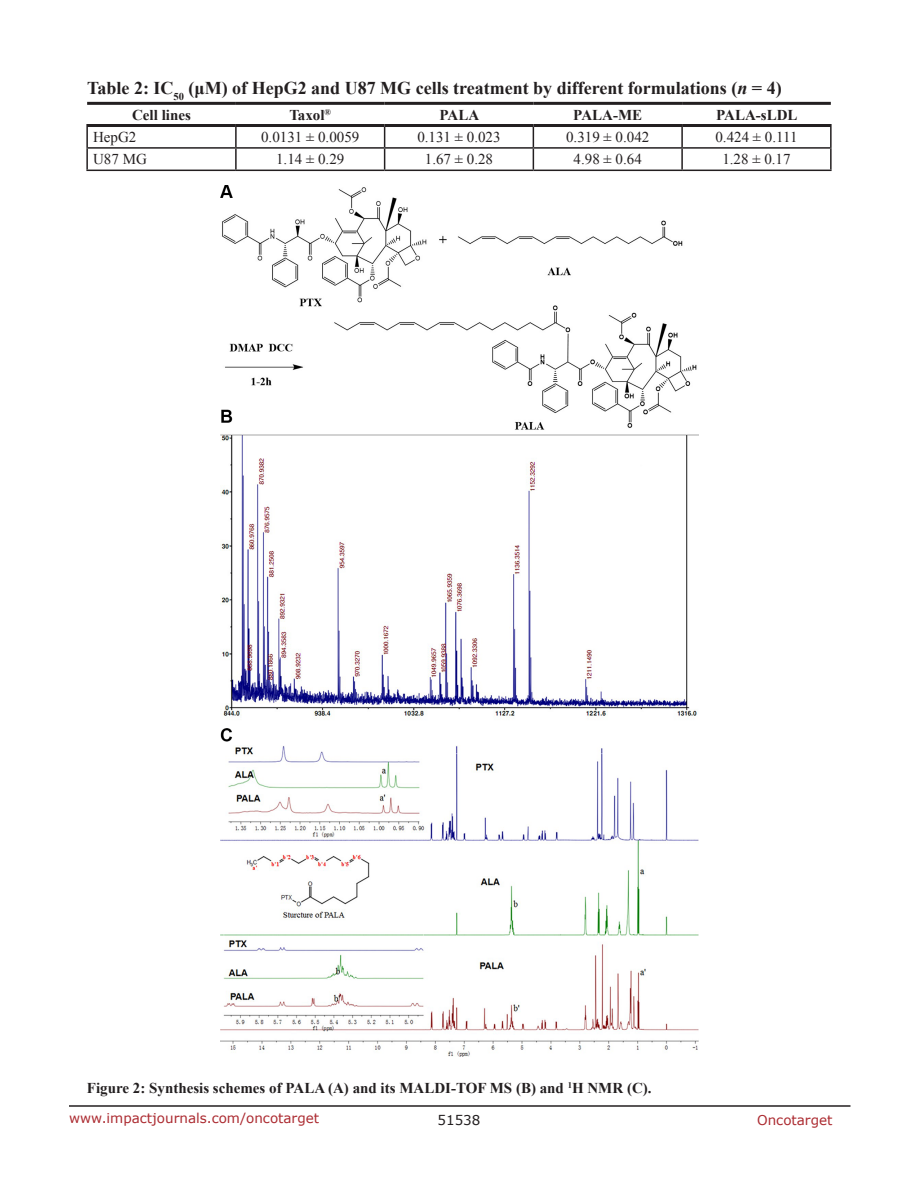
<style>
.page{position:relative;width:918px;height:1188px;background:#fff}
.page>*{position:absolute;margin:0;border:0;box-sizing:border-box;transform-origin:0 0}
.t1{font:700 18px "Times New Roman";color:#231f20}
.t2{font:700 15px "Times New Roman";color:#231f20}
.t3{font:15px "Times New Roman";color:#231f20}
.t4{font:13.5px "Verdana";color:#ac2b31}
.t5{font:13.5px "Verdana";color:#231f20}
.s1{font-style:italic}
</style>
<div class="page">
<hr style="left:69px;top:1105px;width:781px;height:2px;background:#231f20">
<hr style="left:86px;top:127px;width:2px;height:20px;background:#231f20">
<hr style="left:235px;top:127px;width:2px;height:20px;background:#231f20">
<hr style="left:681px;top:127px;width:2px;height:20px;background:#231f20">
<hr style="left:830px;top:127px;width:2px;height:20px;background:#231f20">
<hr style="left:86px;top:147px;width:150px;height:2px;background:#231f20">
<hr style="left:86px;top:149px;width:2px;height:21px;background:#231f20">
<hr style="left:236px;top:147px;width:149px;height:2px;background:#231f20">
<hr style="left:235px;top:149px;width:2px;height:21px;background:#231f20">
<hr style="left:385px;top:147px;width:148px;height:2px;background:#231f20">
<svg style="left:384px;top:127px;width:1px;height:43px"></svg>
<hr style="left:533px;top:147px;width:149px;height:2px;background:#231f20">
<svg style="left:533px;top:127px;width:1px;height:43px"></svg>
<hr style="left:682px;top:147px;width:150px;height:2px;background:#231f20">
<hr style="left:681px;top:149px;width:2px;height:21px;background:#231f20">
<hr style="left:830px;top:149px;width:2px;height:21px;background:#231f20">
<hr style="left:86px;top:170px;width:150px;height:1px;background:#231f20">
<hr style="left:236px;top:170px;width:149px;height:1px;background:#231f20">
<hr style="left:385px;top:170px;width:148px;height:1px;background:#231f20">
<hr style="left:533px;top:170px;width:149px;height:1px;background:#231f20">
<hr style="left:682px;top:170px;width:150px;height:1px;background:#231f20">
<hr style="left:87px;top:102px;width:149px;height:3px;background:#231f20">
<hr style="left:236px;top:102px;width:149px;height:3px;background:#231f20">
<hr style="left:385px;top:102px;width:148px;height:3px;background:#231f20">
<hr style="left:533px;top:102px;width:149px;height:3px;background:#231f20">
<hr style="left:682px;top:102px;width:149px;height:3px;background:#231f20">
<hr style="left:86px;top:124px;width:150px;height:3px;background:#231f20">
<hr style="left:236px;top:124px;width:149px;height:3px;background:#231f20">
<hr style="left:385px;top:124px;width:148px;height:3px;background:#231f20">
<hr style="left:533px;top:124px;width:149px;height:3px;background:#231f20">
<hr style="left:682px;top:124px;width:150px;height:3px;background:#231f20">
<img style="left:221px;top:185px;width:478px;height:872px">
<p class="t1" style="left:87px;top:75px;width:696px">Table 2: IC<sub>50</sub> (μM) of HepG2 and U87 MG cells treatment by different formulations (<span class="s1">n</span> = 4)</p>
<p class="t2" style="left:132px;top:104px;width:60px">Cell lines</p>
<p class="t2" style="left:289px;top:104px;width:43px">Taxol<sup>®</sup></p>
<p class="t2" style="left:440px;top:104px;width:41px">PALA</p>
<p class="t2" style="left:573px;top:104px;width:70px">PALA-ME</p>
<p class="t2" style="left:716px;top:104px;width:83px">PALA-sLDL</p>
<p class="t3" style="left:93px;top:127px;width:45px">HepG2</p>
<p class="t3" style="left:261px;top:127px;width:100px">0.0131 ± 0.0059</p>
<p class="t3" style="left:417px;top:127px;width:85px">0.131 ± 0.023</p>
<p class="t3" style="left:566px;top:127px;width:85px">0.319 ± 0.042</p>
<p class="t3" style="left:715px;top:127px;width:84px">0.424 ± 0.111</p>
<p class="t3" style="left:93px;top:149px;width:55px">U87 MG</p>
<p class="t3" style="left:276px;top:149px;width:70px">1.14 ± 0.29</p>
<p class="t3" style="left:425px;top:149px;width:70px">1.67 ± 0.28</p>
<p class="t3" style="left:574px;top:149px;width:70px">4.98 ± 0.64</p>
<p class="t3" style="left:722px;top:149px;width:70px">1.28 ± 0.17</p>
<p class="t2" style="left:87px;top:1077px;width:566px">Figure 2: Synthesis schemes of PALA (A) and its MALDI-TOF MS (B) and <sup>1</sup>H NMR (C).</p>
<p class="t4" style="left:69px;top:1109px;width:252px">www.impactjournals.com/oncotarget</p>
<p class="t5" style="left:438px;top:1111px;width:44px">51538</p>
<p class="t4" style="left:757px;top:1111px;width:77px">Oncotarget</p>
</div>
